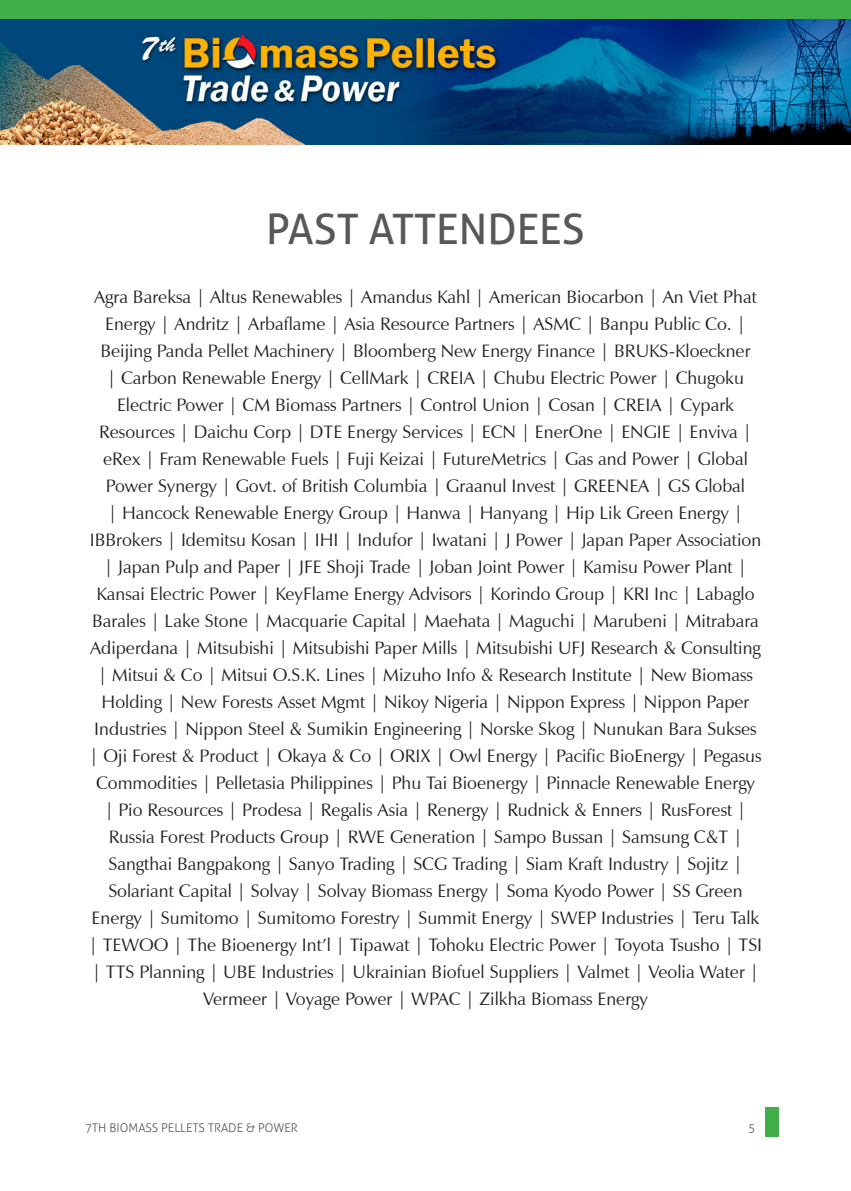
<style>
.page{position:relative;width:851px;height:1191px;background:#fff}
.page>*{position:absolute;margin:0;border:0;box-sizing:border-box;transform-origin:0 0}
.t1{font:42px "Aller";color:#57585a}
.t2{font:18px/27px "Zapf Humanist 601 BT";color:#231f20;text-align:center}
.t3{font:300 12px "Aller";color:#57585a}
</style>
<div class="page">
<img style="left:0;top:18px;width:850px;height:126px">
<div style="left:0;top:0;width:850px;height:18px;background:#40ae49"></div>
<div style="left:765px;top:1107px;width:14px;height:30px;background:#40ae49"></div>
<p class="t1" style="left:266px;top:203px;width:320px">PAST ATTENDEES</p>
<p class="t2" style="left:89px;top:283px;width:674px">Agra Bareksa | Altus Renewables | Amandus Kahl | American Biocarbon | An Viet Phat Energy | Andritz | Arbaflame | Asia Resource Partners | ASMC | Banpu Public Co. | Beijing Panda Pellet Machinery | Bloomberg New Energy Finance | BRUKS-Kloeckner<br>| Carbon Renewable Energy | CellMark | CREIA | Chubu Electric Power | Chugoku Electric Power | CM Biomass Partners | Control Union | Cosan | CREIA | Cypark Resources | Daichu Corp | DTE Energy Services | ECN | EnerOne | ENGIE | Enviva | eRex | Fram Renewable Fuels | Fuji Keizai | FutureMetrics | Gas and Power | Global Power Synergy | Govt. of British Columbia | Graanul Invest | GREENEA | GS Global<br>| Hancock Renewable Energy Group | Hanwa | Hanyang | Hip Lik Green Energy | IBBrokers | Idemitsu Kosan | IHI | Indufor | Iwatani | J Power | Japan Paper Association | Japan Pulp and Paper | JFE Shoji Trade | Joban Joint Power | Kamisu Power Plant | Kansai Electric Power | KeyFlame Energy Advisors | Korindo Group | KRI Inc | Labaglo Barales | Lake Stone | Macquarie Capital | Maehata | Maguchi | Marubeni | Mitrabara Adiperdana | Mitsubishi | Mitsubishi Paper Mills | Mitsubishi UFJ Research &amp; Consulting | Mitsui &amp; Co | Mitsui O.S.K. Lines | Mizuho Info &amp; Research Institute | New Biomass Holding | New Forests Asset Mgmt | Nikoy Nigeria | Nippon Express | Nippon Paper Industries | Nippon Steel &amp; Sumikin Engineering | Norske Skog | Nunukan Bara Sukses | Oji Forest &amp; Product | Okaya &amp; Co | ORIX | Owl Energy | Pacific BioEnergy | Pegasus Commodities | Pelletasia Philippines | Phu Tai Bioenergy | Pinnacle Renewable Energy<br>| Pio Resources | Prodesa | Regalis Asia | Renergy | Rudnick &amp; Enners | RusForest | Russia Forest Products Group | RWE Generation | Sampo Bussan | Samsung C&amp;T | Sangthai Bangpakong | Sanyo Trading | SCG Trading | Siam Kraft Industry | Sojitz | Solariant Capital | Solvay | Solvay Biomass Energy | Soma Kyodo Power | SS Green Energy | Sumitomo | Sumitomo Forestry | Summit Energy | SWEP Industries | Teru Talk | TEWOO | The Bioenergy Int’l | Tipawat | Tohoku Electric Power | Toyota Tsusho | TSI | TTS Planning | UBE Industries | Ukrainian Biofuel Suppliers | Valmet | Veolia Water | Vermeer | Voyage Power | WPAC | Zilkha Biomass Energy</p>
<p class="t3" style="left:85px;top:1120px;width:214px">7TH BIOMASS PELLETS TRADE &amp; POWER</p>
<p class="t3" style="left:748px;top:1120px;width:9px">5</p>
</div>
